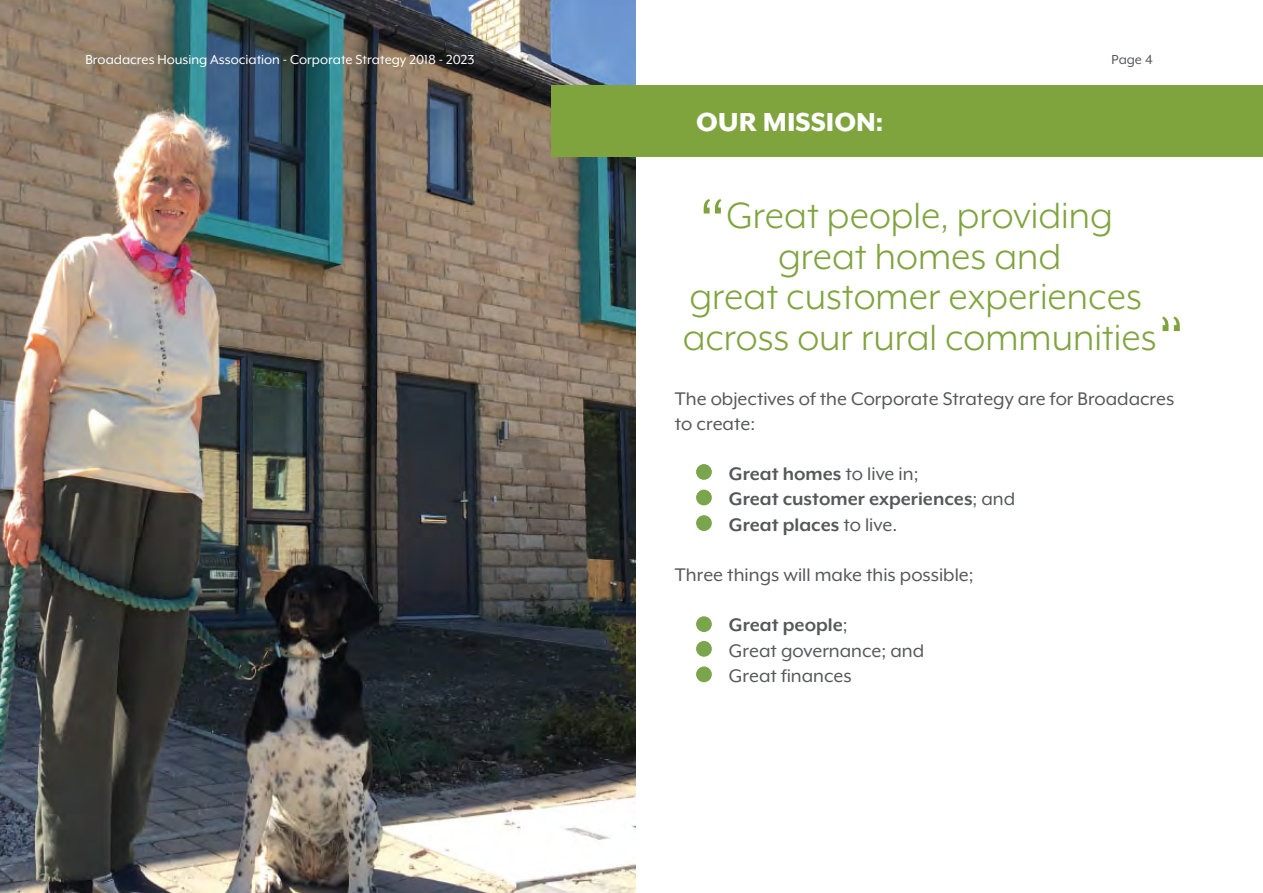
<style>
.page{position:relative;width:1263px;height:893px;background:#fff}
.page>*{position:absolute;margin:0;border:0;box-sizing:border-box;transform-origin:0 0}
.t1{font:67.5px "Mr Eaves XL Mod OT";color:#7fa43e}
.t2{font:42px/40.5px "Mr Eaves XL Mod OT";color:#7fa43e;text-align:center}
.t3{font:800 30px "Mr Eaves XL Mod OT";color:#fff}
.t4{font:21px/25.2px "Mr Eaves XL Mod OT";color:#57585a}
.t5{font:700 21px/25.2px "Mr Eaves XL Mod OT";color:#57585a}
.t6{font:15px "Mr Eaves XL Mod OT";color:#fff}
.t7{font:15px "Mr Eaves XL Mod OT";color:#57585a}
.s1{font-weight:400}
.s2{font-weight:700}
</style>
<div class="page">
<img style="left:0;top:0;width:636px;height:893px">
<div style="left:551px;top:85px;width:712px;height:72px;background:#7fa43e"></div>
<div style="left:696px;top:515px;width:16px;height:16px;background:#7ba54c;border-radius:50%"></div>
<div style="left:696px;top:490px;width:16px;height:15px;background:#7ba54c;border-radius:50%"></div>
<div style="left:696px;top:464px;width:16px;height:16px;background:#7ba54c;border-radius:50%"></div>
<div style="left:696px;top:616px;width:16px;height:16px;background:#7ba54c;border-radius:50%"></div>
<div style="left:696px;top:641px;width:16px;height:16px;background:#7ba54c;border-radius:50%"></div>
<div style="left:696px;top:666px;width:16px;height:16px;background:#7ba54c;border-radius:50%"></div>
<p class="t6" style="left:86px;top:52px;width:390px">Broadacres Housing Association - Corporate Strategy 2018 - 2023</p>
<p class="t7" style="left:1112px;top:52px;width:43px">Page 4</p>
<h3 class="t3" style="left:696px;top:107px;width:189px">OUR MISSION:</h3>
<h1 class="t1" style="left:699px;top:186px;width:28px">“</h1>
<h2 class="t2" style="left:683px;top:196px;width:475px">Great people, providing great homes and<br>great customer experiences across our rural communities</h2>
<p class="t4" style="left:675px;top:386px;width:501px">The objectives of the Corporate Strategy are for Broadacres to create:</p>
<p class="t5" style="left:729px;top:461px;width:288px">Great homes <span class="s1">to live in;<br></span>Great customer experiences<span class="s1">; and<br></span>Great places <span class="s1">to live.</span></p>
<p class="t4" style="left:675px;top:562px;width:300px">Three things will make this possible;</p>
<p class="t4" style="left:729px;top:612px;width:197px"><span class="s2">Great people</span>;<br>Great governance; and<br>Great finances</p>
</div>
